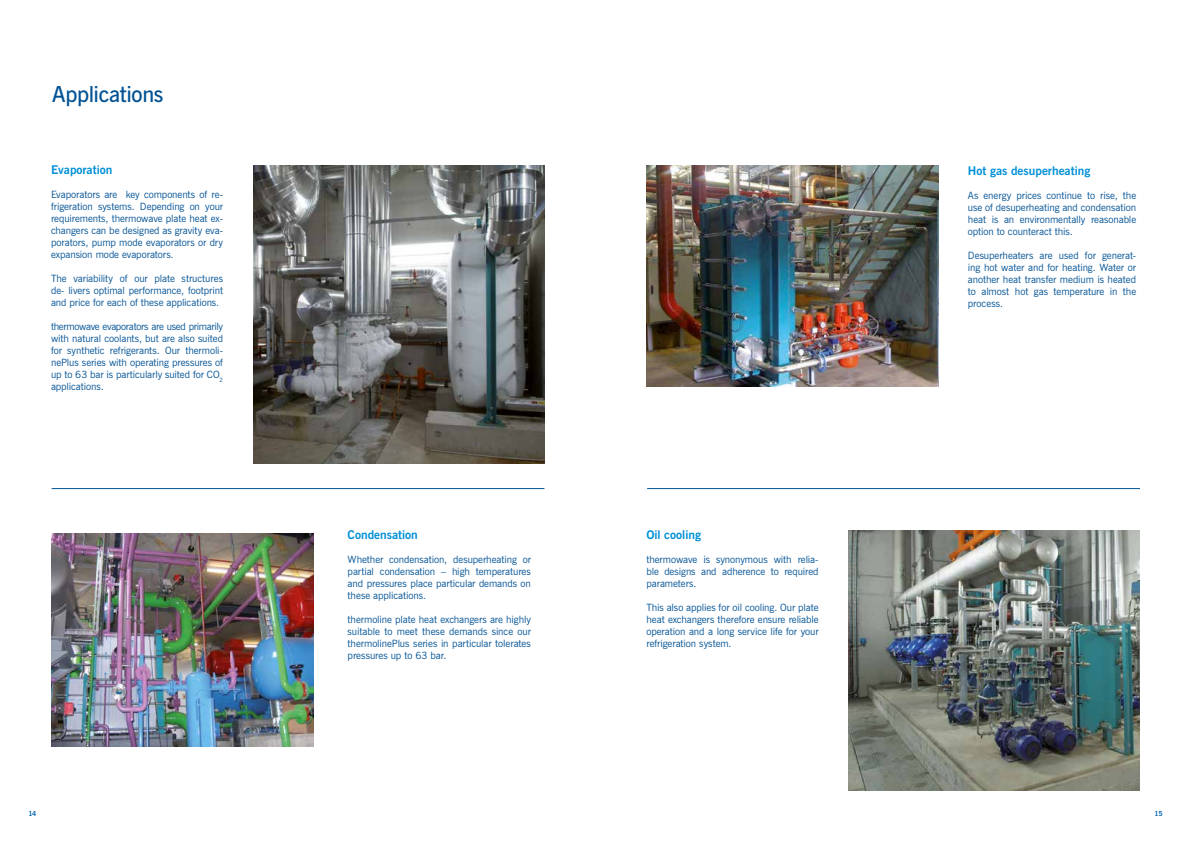
<style>
.page{position:relative;width:1191px;height:842px;background:#fff}
.page>*{position:absolute;margin:0;border:0;box-sizing:border-box;transform-origin:0 0}
.t1{font:600 22px "News Gothic";letter-spacing:-.015em;color:#005295}
.t2{font:700 12px "News Gothic";color:#0090d6}
.t3{font:10px/12px "News Gothic";letter-spacing:-.005em;color:#005295;text-align:justify}
.t4{font:700 7px "News Gothic";color:#0062ae}
</style>
<div class="page">
<hr style="left:52px;top:488px;width:492px;height:1px;background:#005295">
<hr style="left:647px;top:488px;width:493px;height:1px;background:#005295">
<img style="left:646px;top:166px;width:292px;height:221px">
<img style="left:253px;top:166px;width:291px;height:297px">
<img style="left:848px;top:530px;width:292px;height:261px">
<img style="left:51px;top:534px;width:262px;height:212px">
<h1 class="t1" style="left:52px;top:80px;width:113px">Applications</h1>
<p class="t2" style="left:51px;top:162px;width:63px">Evaporation</p>
<p class="t3" style="left:51px;top:189px;width:173px">Evaporators are key components of re&shy;frigeration systems. Depending on your requirements, thermowave plate heat ex&shy;changers can be designed as gravity eva&shy;porators, pump mode evaporators or dry expansion mode evaporators.</p>
<p class="t3" style="left:51px;top:273px;width:173px">The variability of our plate structures de- livers optimal performance, footprint and price for each of these applications.</p>
<p class="t3" style="left:51px;top:321px;width:173px">thermowave evaporators are used primarily with natural coolants, but are also suited for synthetic refrigerants. Our thermoli&shy;nePlus series with operating pressures of up to 63 bar is particularly suited for CO<sub>2 </sub>applications.</p>
<p class="t2" style="left:348px;top:527px;width:72px">Condensation</p>
<p class="t3" style="left:348px;top:553px;width:185px">Whether condensation, desuperheating or partial condensation – high temperatures and pressures place particular demands on these applications.</p>
<p class="t3" style="left:348px;top:613px;width:185px">thermoline plate heat exchangers are highly suitable to meet these demands since our thermolinePlus series in particular tolerates pressures up to 63 bar.</p>
<p class="t2" style="left:646px;top:527px;width:56px">Oil cooling</p>
<p class="t3" style="left:646px;top:553px;width:174px">thermowave is synonymous with relia&shy;ble designs and adherence to required parameters.</p>
<p class="t3" style="left:646px;top:601px;width:174px">This also applies for oil cooling. Our plate heat exchangers therefore ensure reliable operation and a long service life for your refrigeration system.</p>
<p class="t2" style="left:968px;top:162px;width:124px">Hot gas desuperheating</p>
<p class="t3" style="left:968px;top:189px;width:170px">As energy prices continue to rise, the use of desuperheating and condensation heat is an environmentally reasonable option to counteract this.</p>
<p class="t3" style="left:968px;top:249px;width:170px">Desuperheaters are used for generat&shy;ing hot water and for heating. Water or another heat transfer medium is heated to almost hot gas temperature in the process.</p>
<p class="t4" style="left:28px;top:809px;width:9px">14</p>
<p class="t4" style="left:1154px;top:809px;width:9px">15</p>
</div>
